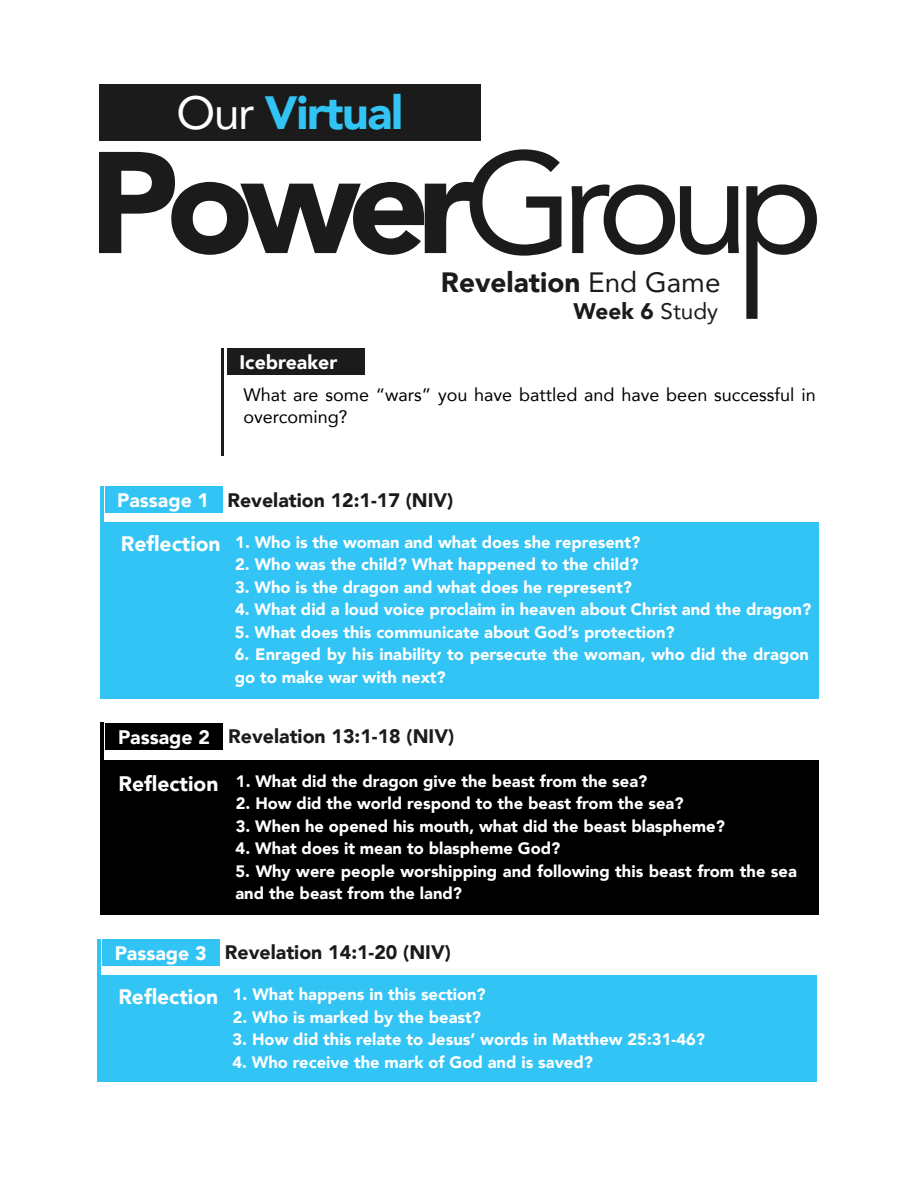
<style>
.page{position:relative;width:918px;height:1188px;background:#fff}
.page>*{position:absolute;margin:0;border:0;box-sizing:border-box;transform-origin:0 0}
.t1{font:900 46.5px "Avenir";letter-spacing:-.03em;color:#32c4f4}
.t2{font:900 27.9px "Avenir";color:#1b1b1b}
.t3{font:900 22.5px "Avenir";color:#1b1b1b}
.t4{font:900 21px "Avenir";color:#fff}
.t5{font:900 19.5px "Avenir";color:#1b1b1b}
.t6{font:900 19.5px "Avenir";color:#fff}
.t7{font:18px/22.5px "Avenir";color:#000}
.t8{font:900 16.5px/22.5px "Avenir";color:#fff}
.s1{font-weight:400;color:#fff}
.s2{font-weight:400}
.s3{color:#fff}
</style>
<div class="page">
<div style="left:227px;top:348px;width:138px;height:27px;background:#1b1b1b"></div>
<hr style="left:221px;top:348px;width:3px;height:108px;background:#1b1b1b">
<div style="left:105px;top:486px;width:118px;height:27px;background:#32c4f4"></div>
<hr style="left:100px;top:487px;width:3px;height:205px;background:#32c4f4">
<div style="left:100px;top:523px;width:719px;height:176px;background:#32c4f4"></div>
<svg style="left:99px;top:149px;width:462px;height:107px"></svg>
<svg style="left:572px;top:184px;width:167px;height:71px"></svg>
<svg style="left:746px;top:184px;width:71px;height:135px"></svg>
<div style="left:99px;top:84px;width:381px;height:57px;background:#1b1b1b"></div>
<div style="left:106px;top:723px;width:117px;height:27px;background:#000"></div>
<hr style="left:100px;top:722px;width:3px;height:179px;background:#000">
<div style="left:100px;top:760px;width:719px;height:155px;background:#000"></div>
<div style="left:102px;top:939px;width:118px;height:27px;background:#32c4f4"></div>
<hr style="left:98px;top:939px;width:3px;height:143px;background:#32c4f4">
<div style="left:98px;top:975px;width:718px;height:107px;background:#32c4f4"></div>
<h1 class="t1" style="left:176px;top:73px;width:228px"><span class="s1">Our</span> Virtual</h1>
<p class="t6" style="left:240px;top:345px;width:99px">Icebreaker</p>
<h2 class="t2" style="left:441px;top:258px;width:281px">Revelation <span class="s2">End Game</span></h2>
<h3 class="t3" style="left:573px;top:292px;width:146px">Week 6 <span class="s2">Study</span></h3>
<p class="t7" style="left:243px;top:383px;width:574px">What are some “wars” you have battled and have been successful in overcoming?</p>
<p class="t6" style="left:117px;top:484px;width:94px">Passage 1</p>
<p class="t4" style="left:121px;top:526px;width:101px">Reflection</p>
<p class="t5" style="left:227px;top:483px;width:227px">Revelation 12:1-17 (NIV)</p>
<p class="t8" style="left:235px;top:530px;width:407px">1. Who is the woman and what does she represent?</p>
<p class="t8" style="left:235px;top:553px;width:405px">2. Who was the child? What happened to the child?</p>
<p class="t8" style="left:235px;top:575px;width:398px">3. Who is the dragon and what does he represent?</p>
<p class="t8" style="left:235px;top:598px;width:578px">4. What did a loud voice proclaim in heaven about Christ and the dragon?</p>
<p class="t8" style="left:235px;top:620px;width:441px">5. What does this communicate about God’s protection?</p>
<p class="t8" style="left:235px;top:643px;width:576px">6. Enraged by his inability to persecute the woman, who did the dragon go to make war with next?</p>
<p class="t5" style="left:118px;top:720px;width:338px"><span class="s3">Passage 2</span> Revelation 13:1-18 (NIV)</p>
<p class="t8" style="left:236px;top:769px;width:413px">1. What did the dragon give the beast from the sea?</p>
<p class="t8" style="left:236px;top:792px;width:449px">2. How did the world respond to the beast from the sea?</p>
<p class="t8" style="left:236px;top:814px;width:491px">3. When he opened his mouth, what did the beast blaspheme?</p>
<p class="t8" style="left:236px;top:837px;width:326px">4. What does it mean to blaspheme God?</p>
<p class="t8" style="left:235px;top:859px;width:563px">5. Why were people worshipping and following this beast from the sea and the beast from the land?</p>
<p class="t4" style="left:119px;top:766px;width:101px">Reflection</p>
<p class="t6" style="left:115px;top:936px;width:94px">Passage 3</p>
<p class="t4" style="left:118px;top:978px;width:101px">Reflection</p>
<p class="t5" style="left:225px;top:936px;width:227px">Revelation 14:1-20 (NIV)</p>
<p class="t8" style="left:233px;top:983px;width:254px">1. What happens in this section?</p>
<p class="t8" style="left:233px;top:1005px;width:250px">2. Who is marked by the beast?</p>
<p class="t8" style="left:233px;top:1028px;width:474px">3. How did this relate to Jesus’ words in Matthew 25:31-46?</p>
<p class="t8" style="left:232px;top:1050px;width:362px">4. Who receive the mark of God and is saved?</p>
</div>
